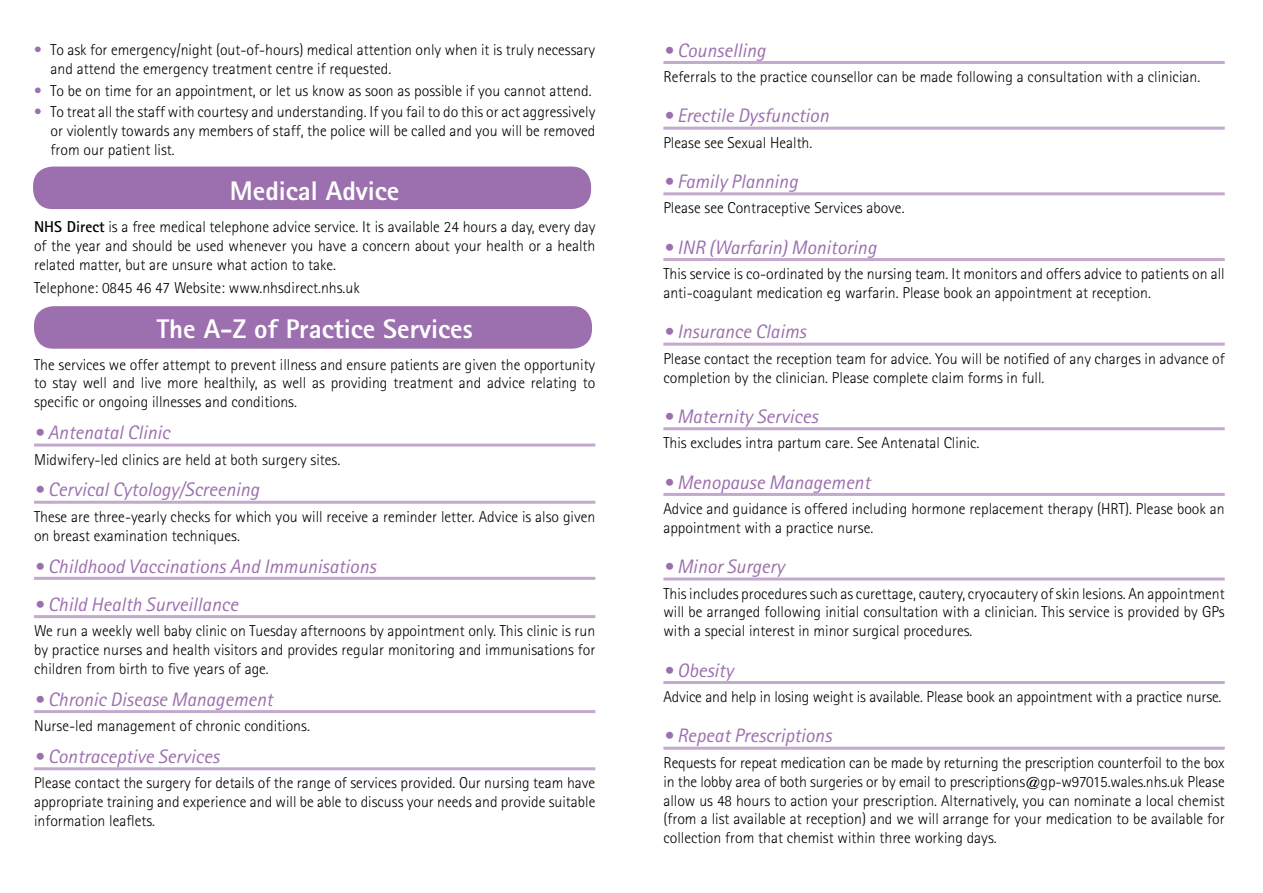
<style>
.page{position:relative;width:1263px;height:893px;background:#fff}
.page>*{position:absolute;margin:0;border:0;box-sizing:border-box;transform-origin:0 0}
.t1{font:800 27px "Rotis Sans Serif";color:#fff}
.t2{font:italic 19.5px "Rotis Sans Serif";color:#9c6fae}
.t3{font:300 15.75px/18.9px "Rotis Sans Serif";color:#000;text-align:justify}
.s1{color:#9c6fae}
.s2{font-weight:700}
</style>
<div class="page">
<div style="left:34px;top:306px;width:558px;height:43px;background:#9c6fae;border-radius:20px"></div>
<div style="left:33px;top:167px;width:558px;height:42px;background:#9c6fae;border-radius:20px"></div>
<hr style="left:34px;top:444px;width:561px;height:3px;background:#c4a9ce">
<hr style="left:34px;top:501px;width:561px;height:3px;background:#c4a9ce">
<hr style="left:34px;top:577px;width:561px;height:3px;background:#c4a9ce">
<hr style="left:34px;top:615px;width:561px;height:3px;background:#c4a9ce">
<hr style="left:34px;top:710px;width:561px;height:3px;background:#c4a9ce">
<hr style="left:34px;top:767px;width:561px;height:3px;background:#c4a9ce">
<hr style="left:663px;top:61px;width:562px;height:3px;background:#c4a9ce">
<hr style="left:663px;top:127px;width:562px;height:3px;background:#c4a9ce">
<hr style="left:663px;top:192px;width:562px;height:3px;background:#c4a9ce">
<hr style="left:663px;top:258px;width:562px;height:3px;background:#c4a9ce">
<hr style="left:663px;top:343px;width:562px;height:3px;background:#c4a9ce">
<hr style="left:663px;top:427px;width:562px;height:3px;background:#c4a9ce">
<hr style="left:663px;top:493px;width:562px;height:3px;background:#c4a9ce">
<hr style="left:663px;top:577px;width:562px;height:3px;background:#c4a9ce">
<hr style="left:663px;top:681px;width:562px;height:3px;background:#c4a9ce">
<hr style="left:663px;top:747px;width:562px;height:3px;background:#c4a9ce">
<p class="t3" style="left:51px;top:41px;width:546px;text-indent:-17px"><span class="s1">•</span> To ask for emergency/night (out-of-hours) medical attention only when it is truly necessary and attend the emergency treatment centre if requested.</p>
<p class="t3" style="left:34px;top:81px;width:559px"><span class="s1">•</span> To be on time for an appointment, or let us know as soon as possible if you cannot attend.</p>
<p class="t3" style="left:51px;top:102px;width:546px;text-indent:-17px"><span class="s1">•</span> To treat all the staff with courtesy and understanding. If you fail to do this or act aggressively or violently towards any members of staff, the police will be called and you will be removed from our patient list.</p>
<h1 class="t1" style="left:230px;top:174px;width:171px">Medical Advice</h1>
<p class="t3" style="left:34px;top:217px;width:563px"><span class="s2">NHS Direct</span> is a free medical telephone advice service. It is available 24 hours a day, every day of the year and should be used whenever you have a concern about your health or a health related matter, but are unsure what action to take.</p>
<p class="t3" style="left:34px;top:278px;width:327px">Telephone: 0845 46 47 Website: www.nhsdirect.nhs.uk</p>
<h1 class="t1" style="left:157px;top:312px;width:317px">The A-Z of Practice Services</h1>
<p class="t3" style="left:34px;top:355px;width:563px">The services we offer attempt to prevent illness and ensure patients are given the opportunity to stay well and live more healthily, as well as providing treatment and advice relating to specific or ongoing illnesses and conditions.</p>
<p class="t2" style="left:34px;top:421px;width:137px">• Antenatal Clinic</p>
<p class="t3" style="left:34px;top:450px;width:308px">Midwifery-led clinics are held at both surgery sites.</p>
<p class="t2" style="left:34px;top:478px;width:227px">• Cervical Cytology/Screening</p>
<p class="t3" style="left:34px;top:507px;width:563px">These are three-yearly checks for which you will receive a reminder letter. Advice is also given on breast examination techniques.</p>
<p class="t2" style="left:34px;top:554px;width:343px">• Childhood Vaccinations And Immunisations</p>
<p class="t2" style="left:34px;top:593px;width:206px">• Child Health Surveillance</p>
<p class="t3" style="left:34px;top:621px;width:563px">We run a weekly well baby clinic on Tuesday afternoons by appointment only. This clinic is run by practice nurses and health visitors and provides regular monitoring and immunisations for children from birth to five years of age.</p>
<p class="t2" style="left:34px;top:688px;width:240px">• Chronic Disease Management</p>
<p class="t3" style="left:34px;top:716px;width:277px">Nurse-led management of chronic conditions.</p>
<p class="t2" style="left:34px;top:745px;width:187px">• Contraceptive Services</p>
<p class="t3" style="left:34px;top:773px;width:563px">Please contact the surgery for details of the range of services provided. Our nursing team have appropriate training and experience and will be able to discuss your needs and provide suitable information leaflets.</p>
<p class="t2" style="left:663px;top:39px;width:104px">• Counselling</p>
<p class="t3" style="left:663px;top:67px;width:538px">Referrals to the practice counsellor can be made following a consultation with a clinician.</p>
<p class="t2" style="left:663px;top:104px;width:167px">• Erectile Dysfunction</p>
<p class="t3" style="left:663px;top:133px;width:151px">Please see Sexual Health.</p>
<p class="t2" style="left:663px;top:170px;width:136px">• Family Planning</p>
<p class="t3" style="left:663px;top:199px;width:243px">Please see Contraceptive Services above.</p>
<p class="t2" style="left:663px;top:236px;width:215px">• INR (Warfarin) Monitoring</p>
<p class="t3" style="left:663px;top:264px;width:563px">This service is co-ordinated by the nursing team. It monitors and offers advice to patients on all anti-coagulant medication eg warfarin. Please book an appointment at reception.</p>
<p class="t2" style="left:663px;top:320px;width:144px">• Insurance Claims</p>
<p class="t3" style="left:663px;top:349px;width:563px">Please contact the reception team for advice. You will be notified of any charges in advance of completion by the clinician. Please complete claim forms in full.</p>
<p class="t2" style="left:663px;top:405px;width:156px">• Maternity Services</p>
<p class="t3" style="left:663px;top:433px;width:318px">This excludes intra partum care. See Antenatal Clinic.</p>
<p class="t2" style="left:663px;top:471px;width:208px">• Menopause Management</p>
<p class="t3" style="left:663px;top:499px;width:563px">Advice and guidance is offered including hormone replacement therapy (HRT). Please book an appointment with a practice nurse.</p>
<p class="t2" style="left:663px;top:555px;width:122px">• Minor Surgery</p>
<p class="t3" style="left:663px;top:584px;width:563px">This includes procedures such as curettage, cautery, cryocautery of skin lesions. An appointment will be arranged following initial consultation with a clinician. This service is provided by GPs with a special interest in minor surgical procedures.</p>
<p class="t2" style="left:663px;top:659px;width:72px">• Obesity</p>
<p class="t3" style="left:663px;top:687px;width:560px">Advice and help in losing weight is available. Please book an appointment with a practice nurse.</p>
<p class="t2" style="left:663px;top:724px;width:170px">• Repeat Prescriptions</p>
<p class="t3" style="left:663px;top:753px;width:563px">Requests for repeat medication can be made by returning the prescription counterfoil to the box in the lobby area of both surgeries or by email to prescriptions@gp-w97015.wales.nhs.uk Please allow us 48 hours to action your prescription. Alternatively, you can nominate a local chemist (from a list available at reception) and we will arrange for your medication to be available for collection from that chemist within three working days.</p>
</div>
